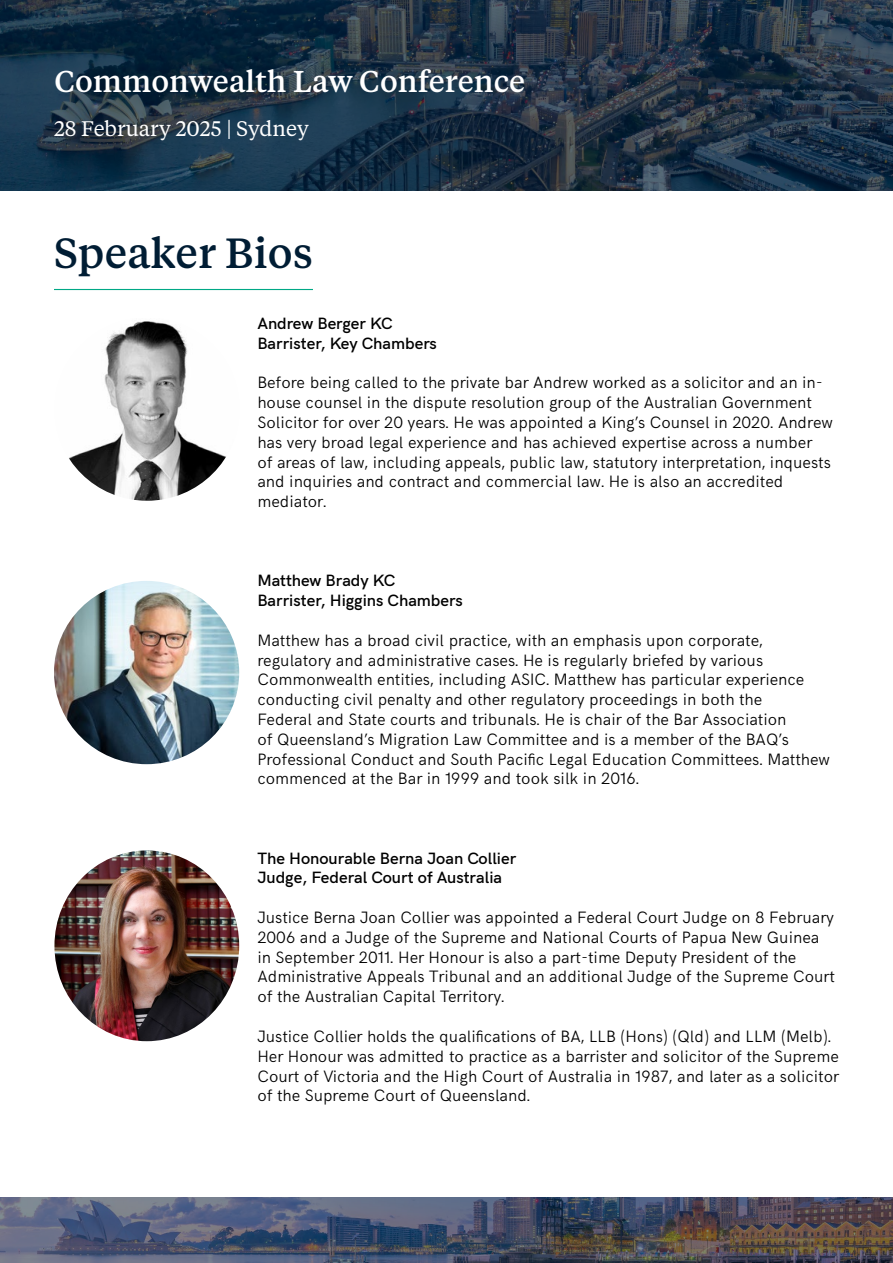
<style>
.page{position:relative;width:893px;height:1263px;background:#fff}
.page>*{position:absolute;margin:0;border:0;box-sizing:border-box;transform-origin:0 0}
.t1{font:500 42px "Tiempos Text";color:#001d34}
.t2{font:500 30px "Tiempos Text";color:#fff}
.t3{font:21px "Tiempos Text";color:#fff}
.t4{font:300 16.5px/19.8px "HK Grotesk";color:#000}
.t5{font:600 16.5px/19.8px "HK Grotesk";color:#000}
</style>
<div class="page">
<img style="left:54px;top:581px;width:185px;height:183px">
<svg style="left:0;top:0;width:893px;height:191px;background:#1e3245"></svg>
<img style="left:69px;top:321px;width:157px;height:180px">
<hr style="left:54px;top:289px;width:259px;height:1px;background:#00a886">
<img style="left:0;top:1197px;width:893px;height:66px">
<img style="left:54px;top:850px;width:185px;height:191px">
<h2 class="t2" style="left:54px;top:61px;width:472px">Commonwealth Law Conference</h2>
<p class="t3" style="left:54px;top:114px;width:256px">28 February 2025 | Sydney</p>
<h1 class="t1" style="left:54px;top:224px;width:260px">Speaker Bios</h1>
<p class="t5" style="left:257px;top:312px;width:181px">Andrew Berger KC<br>Barrister, Key Chambers</p>
<p class="t4" style="left:257px;top:371px;width:577px">Before being called to the private bar Andrew worked as a solicitor and an in&shy;house counsel in the dispute resolution group of the Australian Government Solicitor for over 20 years. He was appointed a King’s Counsel in 2020. Andrew has very broad legal experience and has achieved expertise across a number<br>of areas of law, including appeals, public law, statutory interpretation, inquests and inquiries and contract and commercial law. He is also an accredited mediator.</p>
<p class="t5" style="left:257px;top:570px;width:207px">Matthew Brady KC<br>Barrister, Higgins Chambers</p>
<p class="t4" style="left:257px;top:629px;width:574px">Matthew has a broad civil practice, with an emphasis upon corporate, regulatory and administrative cases. He is regularly briefed by various Commonwealth entities, including ASIC. Matthew has particular experience conducting civil penalty and other regulatory proceedings in both the<br>Federal and State courts and tribunals. He is chair of the Bar Association<br>of Queensland’s Migration Law Committee and is a member of the BAQ’s Professional Conduct and South Pacific Legal Education Committees. Matthew commenced at the Bar in 1999 and took silk in 2016.</p>
<p class="t5" style="left:257px;top:847px;width:260px">The Honourable Berna Joan Collier<br>Judge, Federal Court of Australia</p>
<p class="t4" style="left:257px;top:906px;width:579px">Justice Berna Joan Collier was appointed a Federal Court Judge on 8 February 2006 and a Judge of the Supreme and National Courts of Papua New Guinea in September 2011. Her Honour is also a part-time Deputy President of the Administrative Appeals Tribunal and an additional Judge of the Supreme Court of the Australian Capital Territory.</p>
<p class="t4" style="left:257px;top:1025px;width:583px">Justice Collier holds the qualifications of BA, LLB (Hons) (Qld) and LLM (Melb).<br>Her Honour was admitted to practice as a barrister and solicitor of the Supreme Court of Victoria and the High Court of Australia in 1987, and later as a solicitor of the Supreme Court of Queensland.</p>
</div>
